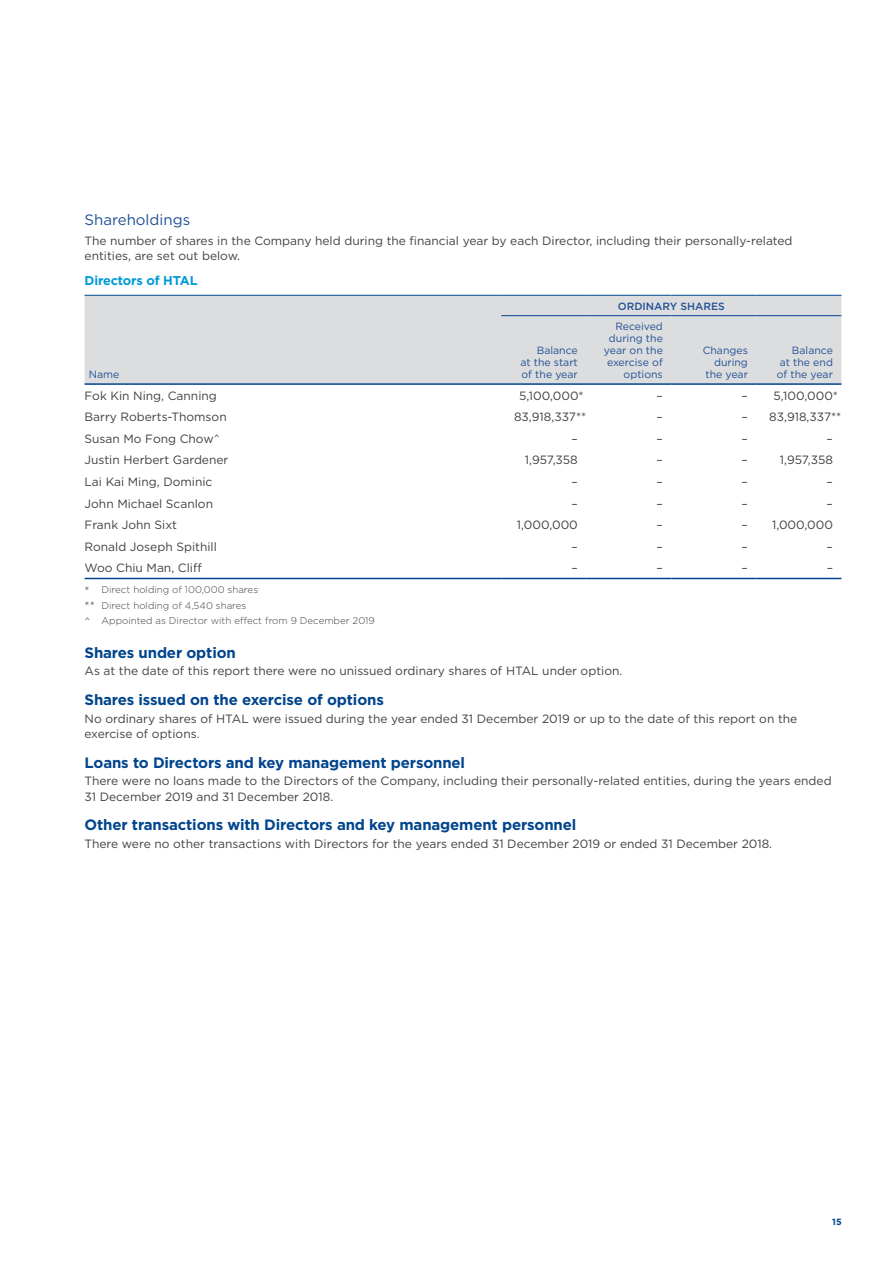
<style>
.page{position:relative;width:893px;height:1263px;background:#fff}
.page>*{position:absolute;margin:0;border:0;box-sizing:border-box;transform-origin:0 0}
.t1{font:700 15px "Gotham";letter-spacing:-.01em;color:#00458d}
.t2{font:15px "Gotham";color:#215095}
.t3{font:700 12.75px "Gotham";letter-spacing:-.01em;color:#009bd7}
.t4{font:12px/15.8px "Gotham";color:#414042}
.t5{font:10.5px/12px "Gotham";color:#215095;text-align:right}
.t6{font:500 10.5px "Gotham";color:#215095}
.t7{font:300 9.75px/15.5px "Gotham";color:#414042}
.t8{font:700 9px "Gotham";color:#00458d}
.s1{font-size:12px}
</style>
<div class="page">
<div style="left:85px;top:296px;width:756px;height:87px;background:#dcddde"></div>
<svg style="left:85px;top:577px;width:756px;height:1px"></svg>
<hr style="left:501px;top:295px;width:85px;height:1px;background:#00458d">
<hr style="left:586px;top:295px;width:85px;height:1px;background:#00458d">
<hr style="left:671px;top:295px;width:85px;height:1px;background:#00458d">
<hr style="left:756px;top:295px;width:85px;height:1px;background:#00458d">
<hr style="left:85px;top:295px;width:416px;height:1px;background:#00458d">
<hr style="left:85px;top:383px;width:416px;height:2px;background:#00458d">
<hr style="left:501px;top:315px;width:85px;height:1px;background:#00458d">
<hr style="left:586px;top:315px;width:85px;height:1px;background:#00458d">
<hr style="left:671px;top:315px;width:85px;height:1px;background:#00458d">
<hr style="left:756px;top:315px;width:85px;height:1px;background:#00458d">
<hr style="left:501px;top:383px;width:85px;height:2px;background:#00458d">
<hr style="left:586px;top:383px;width:85px;height:2px;background:#00458d">
<hr style="left:671px;top:383px;width:85px;height:2px;background:#00458d">
<hr style="left:756px;top:383px;width:85px;height:2px;background:#00458d">
<hr style="left:85px;top:578px;width:416px;height:1px;background:#00458d">
<hr style="left:501px;top:578px;width:85px;height:1px;background:#00458d">
<hr style="left:586px;top:578px;width:85px;height:1px;background:#00458d">
<hr style="left:671px;top:578px;width:85px;height:1px;background:#00458d">
<hr style="left:756px;top:578px;width:85px;height:1px;background:#00458d">
<p class="t2" style="left:85px;top:210px;width:107px">Shareholdings</p>
<p class="t4" style="left:85px;top:232px;width:710px">The number of shares in the Company held during the financial year by each Director, including their personally-related entities, are set out below.</p>
<p class="t3" style="left:85px;top:272px;width:115px">Directors of HTAL</p>
<p class="t5" style="left:89px;top:368px;width:32px">Name</p>
<p class="t5" style="left:520px;top:344px;width:59px;text-align:justify;text-indent:16px">Balance at the start of the year</p>
<p class="t6" style="left:618px;top:299px;width:108px">ORDINARY SHARES</p>
<p class="t5" style="left:604px;top:320px;width:60px">Received during the year on the exercise of options</p>
<p class="t5" style="left:703px;top:344px;width:47px">Changes during the year</p>
<p class="t5" style="left:777px;top:344px;width:58px">Balance<br>at the end of the year</p>
<p class="t4" style="left:85px;top:387px;width:134px">Fok Kin Ning, Canning</p>
<p class="t4" style="left:519px;top:387px;width:66px">5,100,000*</p>
<p class="t4" style="left:656px;top:387px;width:8px">–</p>
<p class="t4" style="left:742px;top:387px;width:98px">– 5,100,000*</p>
<p class="t4" style="left:85px;top:409px;width:144px">Barry Roberts-Thomson</p>
<p class="t4" style="left:514px;top:409px;width:74px">83,918,337**</p>
<p class="t4" style="left:656px;top:409px;width:8px">–</p>
<p class="t4" style="left:742px;top:409px;width:101px">– 83,918,337**</p>
<p class="t4" style="left:85px;top:430px;width:137px">Susan Mo Fong Chow^</p>
<p class="t4" style="left:571px;top:430px;width:8px">–</p>
<p class="t4" style="left:656px;top:430px;width:8px">–</p>
<p class="t4" style="left:742px;top:430px;width:8px">–</p>
<p class="t4" style="left:827px;top:430px;width:8px">–</p>
<p class="t4" style="left:85px;top:452px;width:145px">Justin Herbert Gardener</p>
<p class="t4" style="left:525px;top:452px;width:55px">1,957,358</p>
<p class="t4" style="left:656px;top:452px;width:8px">–</p>
<p class="t4" style="left:742px;top:452px;width:8px">–</p>
<p class="t4" style="left:780px;top:452px;width:55px">1,957,358</p>
<p class="t4" style="left:85px;top:474px;width:129px">Lai Kai Ming, Dominic</p>
<p class="t4" style="left:571px;top:474px;width:8px">–</p>
<p class="t4" style="left:656px;top:474px;width:8px">–</p>
<p class="t4" style="left:742px;top:474px;width:8px">–</p>
<p class="t4" style="left:827px;top:474px;width:8px">–</p>
<p class="t4" style="left:85px;top:495px;width:130px">John Michael Scanlon</p>
<p class="t4" style="left:571px;top:495px;width:8px">–</p>
<p class="t4" style="left:656px;top:495px;width:8px">–</p>
<p class="t4" style="left:742px;top:495px;width:8px">–</p>
<p class="t4" style="left:827px;top:495px;width:8px">–</p>
<p class="t4" style="left:85px;top:517px;width:94px">Frank John Sixt</p>
<p class="t4" style="left:517px;top:517px;width:62px">1,000,000</p>
<p class="t4" style="left:656px;top:517px;width:8px">–</p>
<p class="t4" style="left:742px;top:517px;width:93px">– 1,000,000</p>
<p class="t4" style="left:85px;top:538px;width:134px">Ronald Joseph Spithill</p>
<p class="t4" style="left:571px;top:538px;width:8px">–</p>
<p class="t4" style="left:656px;top:538px;width:8px">–</p>
<p class="t4" style="left:742px;top:538px;width:8px">–</p>
<p class="t4" style="left:827px;top:538px;width:8px">–</p>
<p class="t4" style="left:85px;top:560px;width:119px">Woo Chiu Man, Cliff</p>
<p class="t4" style="left:571px;top:560px;width:8px">–</p>
<p class="t4" style="left:657px;top:560px;width:8px">–</p>
<p class="t4" style="left:742px;top:560px;width:8px">–</p>
<p class="t4" style="left:827px;top:560px;width:8px">–</p>
<p class="t7" style="left:85px;top:581px;width:292px"><span class="s1">*</span> Direct holding of 100,000 shares<br><span class="s1">**</span> Direct holding of 4,540 shares<br><span class="s1">^</span> Appointed as Director with effect from 9 December 2019</p>
<p class="t1" style="left:85px;top:642px;width:153px">Shares under option</p>
<p class="t4" style="left:85px;top:663px;width:539px">As at the date of this report there were no unissued ordinary shares of HTAL under option.</p>
<p class="t1" style="left:85px;top:689px;width:301px">Shares issued on the exercise of options</p>
<p class="t4" style="left:85px;top:710px;width:714px">No ordinary shares of HTAL were issued during the year ended 31 December 2019 or up to the date of this report on the exercise of options.</p>
<p class="t1" style="left:85px;top:752px;width:382px">Loans to Directors and key management personnel</p>
<p class="t4" style="left:85px;top:773px;width:749px">There were no loans made to the Directors of the Company, including their personally-related entities, during the years ended<br>31 December 2019 and 31 December 2018.</p>
<p class="t1" style="left:85px;top:815px;width:493px">Other transactions with Directors and key management personnel</p>
<p class="t4" style="left:85px;top:836px;width:689px">There were no other transactions with Directors for the years ended 31 December 2019 or ended 31 December 2018.</p>
<p class="t8" style="left:832px;top:1215px;width:11px">15</p>
</div>
